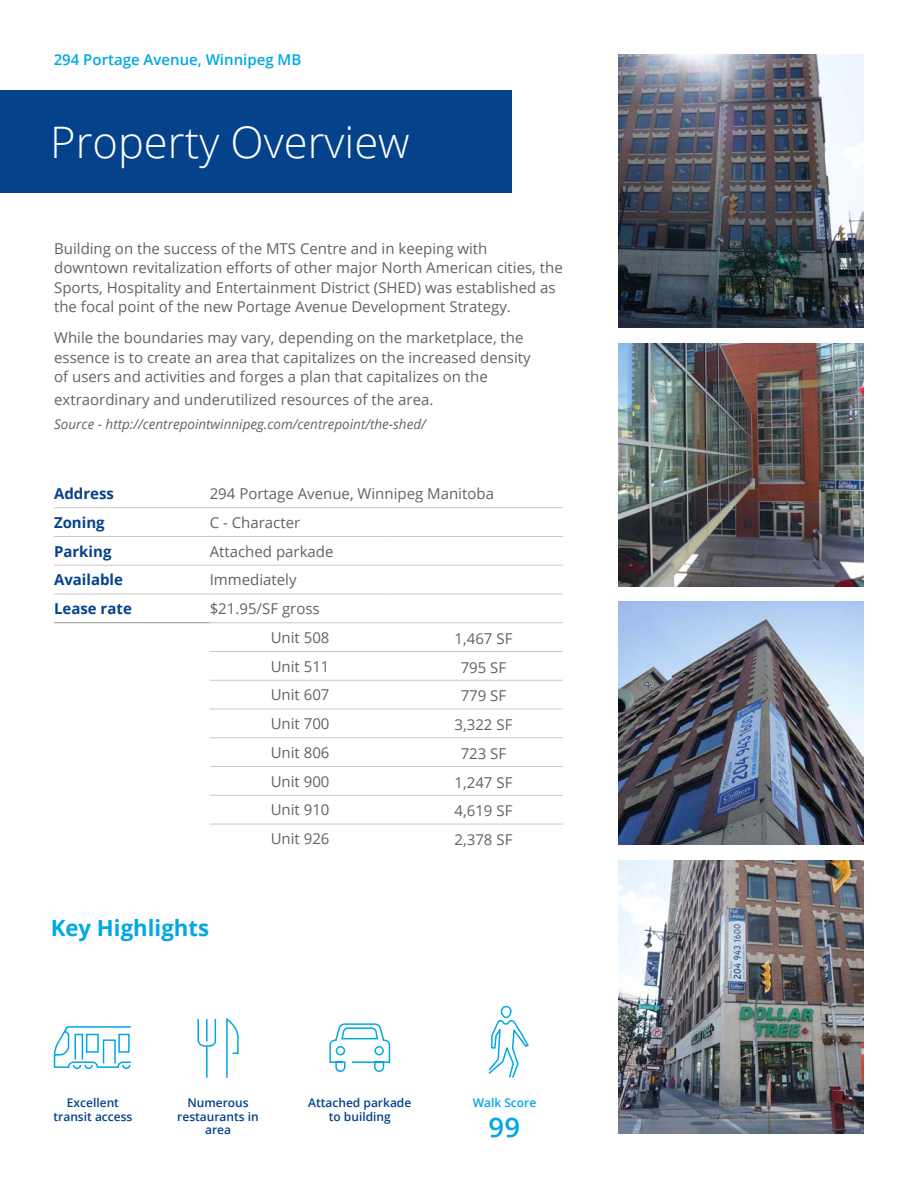
<style>
.page{position:relative;width:918px;height:1188px;background:#fff}
.page>*{position:absolute;margin:0;border:0;box-sizing:border-box;transform-origin:0 0}
.Body_Text_-_Dark_Gre{font:300 43.5px "Open Sans";color:#fff}
.t1{font:600 27px "Open Sans";color:#00a8e4}
.Section_Subheading{font:700 22.2px "Open Sans";color:#00a8e4}
.Body_Text_-_Dark_Gre-2{font:15px/19.5px "Open Sans";color:#5f6369}
.Body_Text_-_Dark_Blu{font:700 15px "Open Sans";color:#05428c}
.t2{font:600 15px "Open Sans";color:#00a8e4}
.Body_Text_-_Dark_Gre-3{font:italic 13.5px "Open Sans";color:#5f6369}
.Body_Text_-_Dark_Blu-2{font:600 12px/13.5px "Open Sans";color:#05428c;text-align:center}
.t3{font:600 12px "Open Sans";color:#00a8e4}
</style>
<div class="page">
<img style="left:619px;top:54px;width:245px;height:273px">
<img style="left:619px;top:861px;width:245px;height:273px">
<img style="left:619px;top:602px;width:245px;height:243px">
<img style="left:619px;top:343px;width:245px;height:243px">
<div style="left:0;top:90px;width:512px;height:103px;background:#05428c"></div>
<svg style="left:329px;top:1023px;width:62px;height:49px"></svg>
<svg style="left:197px;top:1018px;width:20px;height:29px"></svg>
<hr style="left:206px;top:1019px;width:2px;height:23px;background:#00a8e4">
<hr style="left:206px;top:1046px;width:2px;height:32px;background:#00a8e4">
<svg style="left:226px;top:1018px;width:13px;height:60px"></svg>
<svg style="left:53px;top:1026px;width:78px;height:44px"></svg>
<svg style="left:488px;top:1005px;width:41px;height:73px"></svg>
<hr style="left:54px;top:507px;width:156px;height:1px;background:#c8c9c9">
<hr style="left:210px;top:507px;width:180px;height:1px;background:#c8c9c9">
<hr style="left:390px;top:507px;width:173px;height:1px;background:#c8c9c9">
<hr style="left:54px;top:536px;width:156px;height:1px;background:#c8c9c9">
<hr style="left:210px;top:536px;width:180px;height:1px;background:#c8c9c9">
<hr style="left:390px;top:536px;width:173px;height:1px;background:#c8c9c9">
<hr style="left:54px;top:565px;width:156px;height:1px;background:#c8c9c9">
<hr style="left:54px;top:594px;width:156px;height:1px;background:#c8c9c9">
<hr style="left:210px;top:565px;width:180px;height:1px;background:#c8c9c9">
<hr style="left:390px;top:565px;width:173px;height:1px;background:#c8c9c9">
<hr style="left:210px;top:594px;width:180px;height:1px;background:#c8c9c9">
<hr style="left:390px;top:594px;width:173px;height:1px;background:#c8c9c9">
<hr style="left:210px;top:622px;width:180px;height:1px;background:#c8c9c9">
<hr style="left:390px;top:622px;width:173px;height:1px;background:#c8c9c9">
<hr style="left:210px;top:651px;width:180px;height:1px;background:#c8c9c9">
<hr style="left:390px;top:651px;width:173px;height:1px;background:#c8c9c9">
<hr style="left:210px;top:680px;width:180px;height:1px;background:#c8c9c9">
<hr style="left:210px;top:709px;width:180px;height:1px;background:#c8c9c9">
<hr style="left:210px;top:737px;width:180px;height:1px;background:#c8c9c9">
<hr style="left:210px;top:766px;width:180px;height:1px;background:#c8c9c9">
<hr style="left:210px;top:795px;width:180px;height:1px;background:#c8c9c9">
<hr style="left:210px;top:824px;width:180px;height:1px;background:#c8c9c9">
<hr style="left:390px;top:680px;width:173px;height:1px;background:#c8c9c9">
<hr style="left:390px;top:709px;width:173px;height:1px;background:#c8c9c9">
<hr style="left:390px;top:737px;width:173px;height:1px;background:#c8c9c9">
<hr style="left:390px;top:766px;width:173px;height:1px;background:#c8c9c9">
<hr style="left:390px;top:795px;width:173px;height:1px;background:#c8c9c9">
<hr style="left:390px;top:824px;width:173px;height:1px;background:#c8c9c9">
<hr style="left:54px;top:622px;width:156px;height:1px;background:#929799">
<p class="t2" style="left:54px;top:50px;width:249px">294 Portage Avenue, Winnipeg MB</p>
<p class="Body_Text_-_Dark_Gre" style="left:50px;top:112px;width:361px">Property Overview</p>
<p class="Body_Text_-_Dark_Gre-2" style="left:54px;top:238px;width:510px">Building on the success of the MTS Centre and in keeping with downtown revitalization efforts of other major North American cities, the Sports, Hospitality and Entertainment District (SHED) was established as the focal point of the new Portage Avenue Development Strategy.</p>
<p class="Body_Text_-_Dark_Gre-2" style="left:54px;top:327px;width:478px">While the boundaries may vary, depending on the marketplace, the essence is to create an area that capitalizes on the increased density of users and activities and forges a plan that capitalizes on the</p>
<p class="Body_Text_-_Dark_Gre-2" style="left:54px;top:389px;width:381px">extraordinary and underutilized resources of the area.</p>
<p class="Body_Text_-_Dark_Gre-3" style="left:54px;top:415px;width:373px">Source - http://centrepointwinnipeg.com/centrepoint/the-shed/</p>
<p class="Body_Text_-_Dark_Blu" style="left:54px;top:483px;width:61px">Address</p>
<p class="Body_Text_-_Dark_Gre-2" style="left:210px;top:484px;width:286px">294 Portage Avenue, Winnipeg Manitoba</p>
<p class="Body_Text_-_Dark_Blu" style="left:54px;top:512px;width:52px">Zoning</p>
<p class="Body_Text_-_Dark_Gre-2" style="left:210px;top:512px;width:92px">C - Character</p>
<p class="Body_Text_-_Dark_Blu" style="left:54px;top:541px;width:59px">Parking</p>
<p class="Body_Text_-_Dark_Gre-2" style="left:210px;top:541px;width:125px">Attached parkade</p>
<p class="Body_Text_-_Dark_Blu" style="left:54px;top:569px;width:71px">Available</p>
<p class="Body_Text_-_Dark_Gre-2" style="left:210px;top:570px;width:88px">Immediately</p>
<p class="Body_Text_-_Dark_Blu" style="left:54px;top:598px;width:79px">Lease rate</p>
<p class="Body_Text_-_Dark_Gre-2" style="left:210px;top:599px;width:111px">$21.95/SF gross</p>
<p class="Body_Text_-_Dark_Gre-2" style="left:271px;top:627px;width:60px">Unit 508</p>
<p class="Body_Text_-_Dark_Gre-2" style="left:455px;top:628px;width:59px">1,467 SF</p>
<p class="Body_Text_-_Dark_Gre-2" style="left:271px;top:656px;width:60px">Unit 511</p>
<p class="Body_Text_-_Dark_Gre-2" style="left:461px;top:657px;width:47px">795 SF</p>
<p class="Body_Text_-_Dark_Gre-2" style="left:271px;top:685px;width:60px">Unit 607</p>
<p class="Body_Text_-_Dark_Gre-2" style="left:461px;top:686px;width:47px">779 SF</p>
<p class="Body_Text_-_Dark_Gre-2" style="left:271px;top:714px;width:60px">Unit 700</p>
<p class="Body_Text_-_Dark_Gre-2" style="left:455px;top:714px;width:59px">3,322 SF</p>
<p class="Body_Text_-_Dark_Gre-2" style="left:271px;top:742px;width:60px">Unit 806</p>
<p class="Body_Text_-_Dark_Gre-2" style="left:461px;top:743px;width:47px">723 SF</p>
<p class="Body_Text_-_Dark_Gre-2" style="left:271px;top:771px;width:60px">Unit 900</p>
<p class="Body_Text_-_Dark_Gre-2" style="left:455px;top:772px;width:59px">1,247 SF</p>
<p class="Body_Text_-_Dark_Gre-2" style="left:271px;top:800px;width:60px">Unit 910</p>
<p class="Body_Text_-_Dark_Gre-2" style="left:455px;top:801px;width:59px">4,619 SF</p>
<p class="Body_Text_-_Dark_Gre-2" style="left:271px;top:829px;width:60px">Unit 926</p>
<p class="Body_Text_-_Dark_Gre-2" style="left:455px;top:830px;width:59px">2,378 SF</p>
<p class="Section_Subheading" style="left:51px;top:913px;width:160px">Key Highlights</p>
<p class="Body_Text_-_Dark_Blu-2" style="left:54px;top:1096px;width:80px">Excellent transit access</p>
<p class="Body_Text_-_Dark_Blu-2" style="left:177px;top:1096px;width:83px">Numerous restaurants in area</p>
<p class="Body_Text_-_Dark_Blu-2" style="left:308px;top:1096px;width:105px">Attached parkade to building</p>
<p class="t3" style="left:473px;top:1094px;width:65px">Walk Score</p>
<p class="t1" style="left:488px;top:1108px;width:33px">99</p>
</div>
